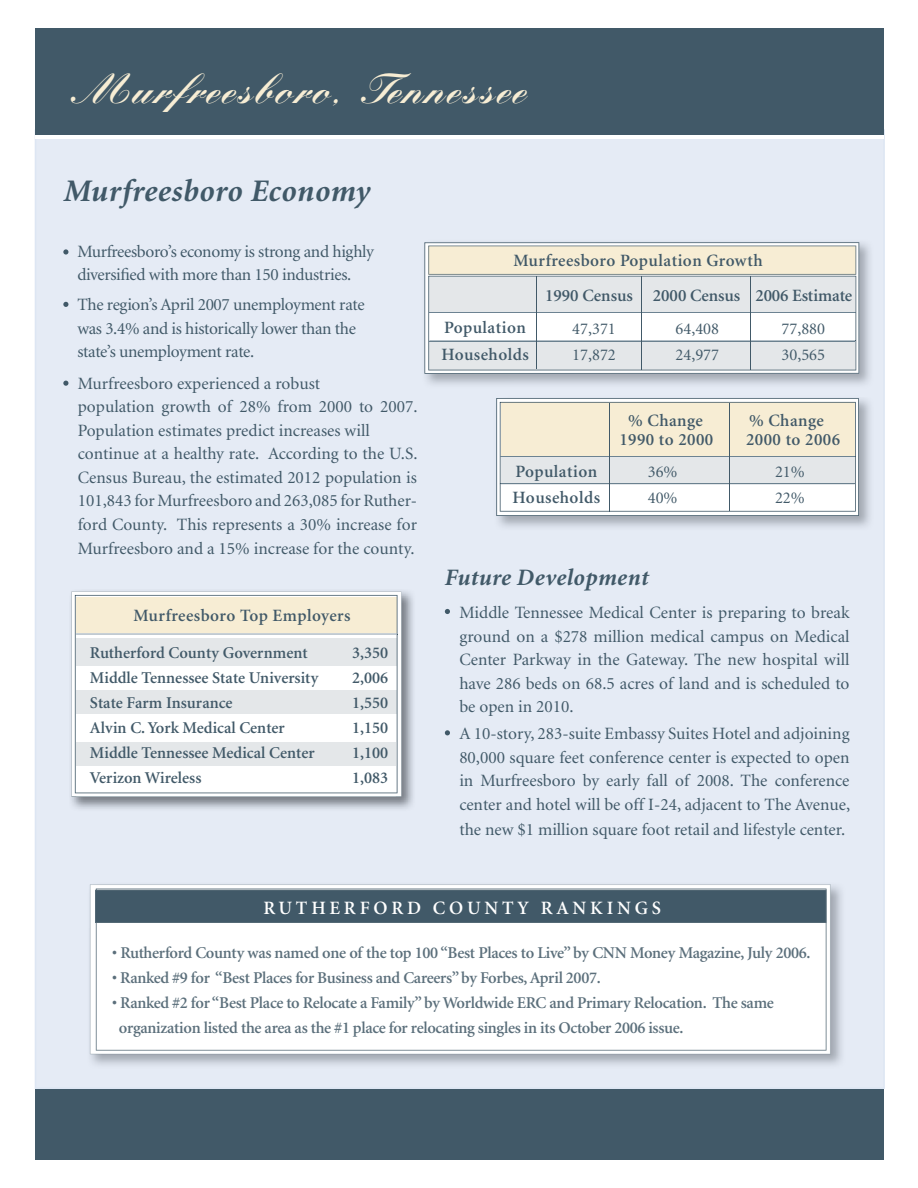
<style>
.page{position:relative;width:918px;height:1188px;background:#fff}
.page>*{position:absolute;margin:0;border:0;box-sizing:border-box;transform-origin:0 0}
.t1{font:900 40.8px "Kuenstler Script";letter-spacing:.05em;color:#f7edd4}
.t2{font:italic 700 31.5px "Minion";letter-spacing:.015em;color:#415968}
.t3{font:italic 700 23.55px "Minion";letter-spacing:.015em;color:#415968}
.t4{font:600 18.9px "Minion";letter-spacing:.2em;color:#fff}
.t5{font:17.25px/23.5px "Minion";color:#415968;text-align:justify}
.t6{font:17.25px/23.5px "Minion";letter-spacing:-.02em;color:#415968}
.t7{font:600 17.25px/25.2px "Minion";letter-spacing:.025em;color:#415968}
.t8{font:600 17.25px "Minion";letter-spacing:-.005em;color:#415968}
.t9{font:600 16.5px/25.2px "Minion";letter-spacing:-.02em;color:#5b6f7b}
.t10{font:600 16.5px/25.2px "Minion";color:#415968}
.t11{font:16.5px/26.7px "Minion";color:#415968}
</style>
<div class="page">
<div style="left:35px;top:129px;width:850px;height:960px;background:#e5ebf5"></div>
<div style="left:69px;top:589px;width:374px;height:339px;background:#e5ebf5"></div>
<img style="left:69px;top:589px;width:355px;height:231px">
<svg style="left:72px;top:592px;width:329px;height:204px"></svg>
<svg style="left:75px;top:595px;width:322px;height:198px"></svg>
<hr style="left:76px;top:634px;width:321px;height:1px;background:#6d8392">
<div style="left:35px;top:28px;width:848px;height:109px;background:#415968"></div>
<img style="left:494px;top:397px;width:388px;height:153px">
<svg style="left:496px;top:398px;width:363px;height:118px"></svg>
<hr style="left:729px;top:403px;width:1px;height:108px;background:#415968">
<hr style="left:609px;top:403px;width:1px;height:108px;background:#415968">
<img style="left:422px;top:240px;width:460px;height:157px">
<svg style="left:424px;top:242px;width:435px;height:132px"></svg>
<svg style="left:428px;top:246px;width:428px;height:124px"></svg>
<hr style="left:641px;top:276px;width:1px;height:94px;background:#415968">
<hr style="left:750px;top:276px;width:1px;height:94px;background:#415968">
<hr style="left:536px;top:276px;width:1px;height:93px;background:#415968">
<hr style="left:35px;top:135px;width:848px;height:3px;background:#fff">
<div style="left:35px;top:1089px;width:848px;height:71px;background:#415968"></div>
<img style="left:88px;top:882px;width:765px;height:195px">
<img style="left:88px;top:882px;width:355px;height:46px">
<svg style="left:90px;top:885px;width:740px;height:169px"></svg>
<svg style="left:96px;top:889px;width:731px;height:162px"></svg>
<div style="left:95px;top:890px;width:732px;height:33px;background:#415968"></div>
<svg style="left:445px;top:609px;width:5px;height:5px"></svg>
<svg style="left:445px;top:730px;width:5px;height:5px"></svg>
<svg style="left:63px;top:381px;width:5px;height:5px"></svg>
<svg style="left:63px;top:302px;width:5px;height:5px"></svg>
<svg style="left:63px;top:249px;width:5px;height:6px"></svg>
<h1 class="t1" style="left:71px;top:63px;width:457px">Murfreesboro, Tennessee</h1>
<h2 class="t2" style="left:64px;top:175px;width:308px">Murfreesboro Economy</h2>
<p class="t6" style="left:77px;top:240px;width:298px">Murfreesboro’s economy is strong and highly diversified with more than 150 industries.</p>
<p class="t6" style="left:77px;top:293px;width:289px">The region’s April 2007 unemployment rate was 3.4% and is historically lower than the state’s unemployment rate.</p>
<p class="t5" style="left:78px;top:372px;width:341px;text-align:left">Murfreesboro experienced a robust<br>population growth of 28% from 2000 to 2007.<br>Population estimates predict increases will continue at a healthy rate. According to the U.S.<br>Census Bureau, the estimated 2012 population is 101,843 for Murfreesboro and 263,085 for Ruther&shy;ford County. This represents a 30% increase for Murfreesboro and a 15% increase for the county.</p>
<p class="t7" style="left:134px;top:603px;width:219px">Murfreesboro Top Employers</p>
<p class="t10" style="left:90px;top:640px;width:230px">Rutherford County Government<br>Middle Tennessee State University<br>State Farm Insurance<br>Alvin C. York Medical Center<br>Middle Tennessee Medical Center<br>Verizon Wireless</p>
<p class="t10" style="left:352px;top:640px;width:38px;text-align:justify">3,350<br>2,006<br>1,550<br>1,150<br>1,100<br>1,083</p>
<p class="t7" style="left:514px;top:248px;width:251px">Murfreesboro Population Growth</p>
<p class="t8" style="left:545px;top:287px;width:309px">1990 Census 2000 Census 2006 Estimate</p>
<p class="t7" style="left:441px;top:314px;width:89px;line-height:26.7px">Population<br>Households</p>
<p class="t11" style="left:572px;top:316px;width:45px">47,371<br>17,872</p>
<p class="t11" style="left:676px;top:316px;width:45px">64,408<br>24,977</p>
<p class="t11" style="left:782px;top:316px;width:45px">77,880<br>30,565</p>
<p class="t7" style="left:513px;top:460px;width:89px">Population<br>Households</p>
<p class="t7" style="left:628px;top:408px;width:76px">% Change</p>
<p class="t7" style="left:749px;top:408px;width:76px">% Change</p>
<p class="t11" style="left:648px;top:460px;width:31px;line-height:25.2px">36%<br>40%</p>
<p class="t11" style="left:775px;top:460px;width:31px;line-height:25.2px">21%<br>22%</p>
<p class="t7" style="left:619px;top:427px;width:95px">1990 to 2000</p>
<p class="t7" style="left:746px;top:427px;width:95px">2000 to 2006</p>
<h3 class="t3" style="left:445px;top:566px;width:205px">Future Development</h3>
<p class="t5" style="left:459px;top:601px;width:392px">Middle Tennessee Medical Center is preparing to break ground on a $278 million medical campus on Medical Center Parkway in the Gateway. The new hospital will have 286 beds on 68.5 acres of land and is scheduled to be open in 2010.</p>
<p class="t5" style="left:459px;top:722px;width:392px">A 10-story, 283-suite Embassy Suites Hotel and adjoining 80,000 square feet conference center is expected to open in Murfreesboro by early fall of 2008. The conference center and hotel will be off I-24, adjacent to The Avenue,</p>
<p class="t5" style="left:459px;top:818px;width:388px">the new $1 million square foot retail and lifestyle center.</p>
<p class="t4" style="left:264px;top:898px;width:399px">RUTHERFORD COUNTY RANKINGS</p>
<p class="t9" style="left:112px;top:940px;width:700px">• Rutherford County was named one of the top 100 “Best Places to Live” by CNN Money Magazine, July 2006.</p>
<p class="t9" style="left:112px;top:966px;width:490px">• Ranked #9 for “Best Places for Business and Careers” by Forbes, April 2007.</p>
<p class="t9" style="left:119px;top:991px;width:657px;text-indent:-7px">• Ranked #2 for “Best Place to Relocate a Family” by Worldwide ERC and Primary Relocation. The same organization listed the area as the #1 place for relocating singles in its October 2006 issue.</p>
</div>
